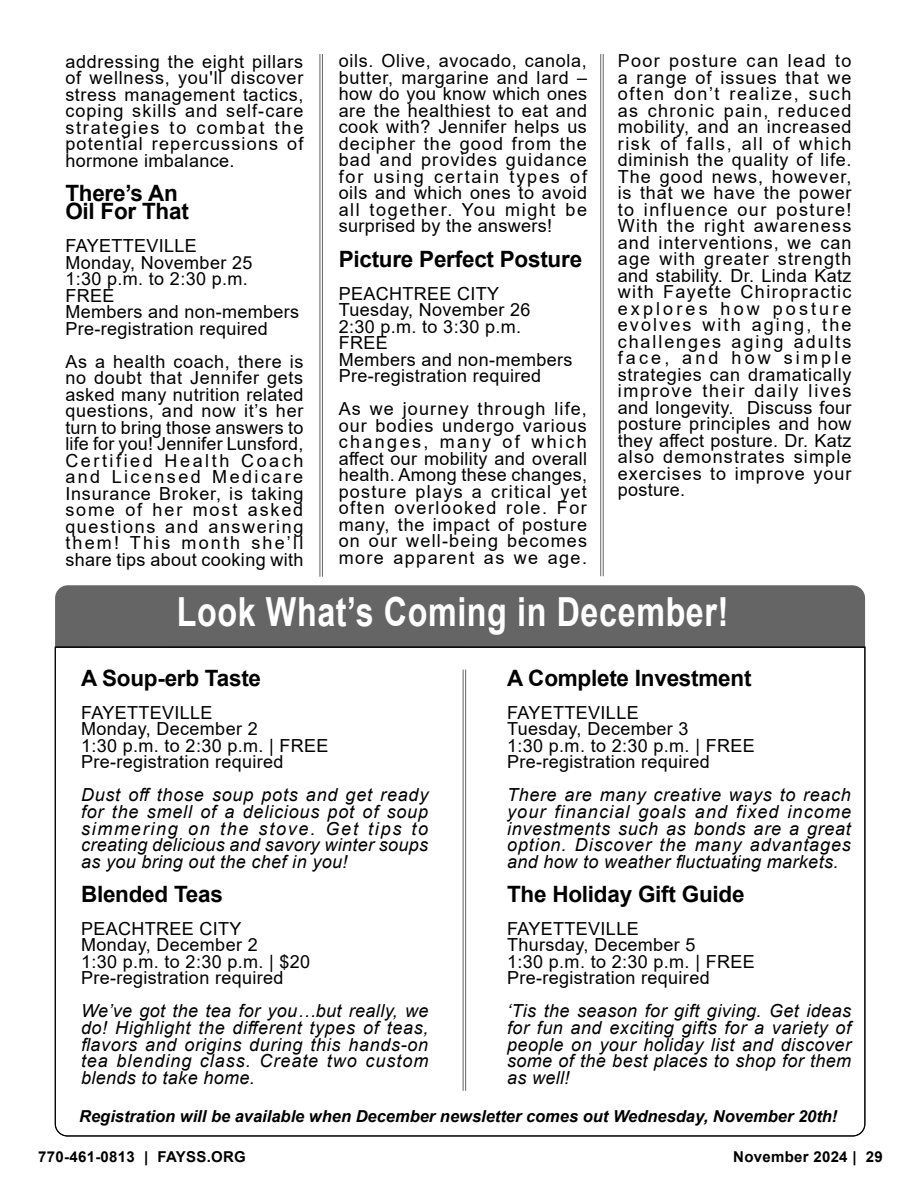
<style>
.page{position:relative;width:918px;height:1188px;background:#fff}
.page>*{position:absolute;margin:0;border:0;box-sizing:border-box;transform-origin:0 0}
.t1{font:700 40.05px "Arial";letter-spacing:.02em;color:#fff;scale:.8 1}
.t2{font:700 22.5px/18px "Arial";letter-spacing:-.01em;color:#000}
.t3{font:18px/16.5px "Arial";letter-spacing:.02em;color:#000}
.t4{font:italic 18px/16.5px "Arial";letter-spacing:.02em;color:#000;text-align:justify}
.t5{font:italic 700 16.5px "Arial";color:#000}
.t6{font:700 15px "Arial";letter-spacing:.02em;color:#000}
</style>
<div class="page">
<div style="left:55px;top:585px;width:810px;height:62px;background:#656565"></div>
<svg style="left:55px;top:647px;width:810px;height:489px"></svg>
<hr style="left:465px;top:670px;width:1px;height:421px;background:#656565">
<hr style="left:463px;top:670px;width:1px;height:421px;background:#656565">
<hr style="left:322px;top:54px;width:1px;height:523px;background:#656565">
<hr style="left:320px;top:54px;width:1px;height:523px;background:#656565">
<hr style="left:603px;top:54px;width:1px;height:522px;background:#656565">
<hr style="left:600px;top:54px;width:1px;height:522px;background:#656565">
<p class="t3" style="left:65px;top:53px;width:240px;text-align:justify">addressing the eight pillars of wellness, you'll discover stress management tactics, coping skills and self-care strategies to combat the potential repercussions of hormone imbalance.</p>
<p class="t2" style="left:65px;top:184px;width:125px">There’s An<br>Oil For That</p>
<p class="t3" style="left:65px;top:237px;width:235px">FAYETTEVILLE<br>Monday, November 25<br>1:30 p.m. to 2:30 p.m.<br>FREE<br>Members and non-members<br>Pre-registration required</p>
<p class="t3" style="left:65px;top:353px;width:240px;text-align:justify">As a health coach, there is no doubt that Jennifer gets asked many nutrition related questions, and now it’s her turn to bring those answers to life for you! Jennifer Lunsford, Certified Health Coach and Licensed Medicare Insurance Broker, is taking some of her most asked questions and answering them! This month she’ll share tips about cooking with</p>
<p class="t3" style="left:339px;top:53px;width:250px;text-align:justify">oils. Olive, avocado, canola, butter, margarine and lard – how do you know which ones are the healthiest to eat and cook with? Jennifer helps us decipher the good from the bad and provides guidance for using certain types of oils and which ones to avoid all together. You might be surprised by the answers!</p>
<p class="t2" style="left:339px;top:250px;width:245px">Picture Perfect Posture</p>
<p class="t3" style="left:339px;top:285px;width:235px">PEACHTREE CITY<br>Tuesday, November 26<br>2:30 p.m. to 3:30 p.m.<br>FREE<br>Members and non-members<br>Pre-registration required</p>
<p class="t3" style="left:339px;top:400px;width:250px;text-align:justify">As we journey through life, our bodies undergo various changes, many of which affect our mobility and overall health. Among these changes, posture plays a critical yet often overlooked role. For many, the impact of posture on our well-being becomes more apparent as we age.</p>
<p class="t3" style="left:618px;top:53px;width:235px;text-align:justify">Poor posture can lead to a range of issues that we often don’t realize, such as chronic pain, reduced mobility, and an increased risk of falls, all of which diminish the quality of life.<br>The good news, however, is that we have the power to influence our posture!<br>With the right awareness and interventions, we can age with greater strength and stability. Dr. Linda Katz with Fayette Chiropractic explores how posture evolves with aging, the challenges aging adults face, and how simple strategies can dramatically improve their daily lives and longevity. Discuss four posture principles and how they affect posture. Dr. Katz also demonstrates simple exercises to improve your posture.</p>
<h1 class="t1" style="left:177px;top:584px;width:691px">Look What’s Coming in December!</h1>
<p class="t2" style="left:81px;top:669px;width:182px">A Soup-erb Taste</p>
<p class="t3" style="left:81px;top:704px;width:249px">FAYETTEVILLE<br>Monday, December 2<br>1:30 p.m. to 2:30 p.m. | FREE<br>Pre-registration required</p>
<p class="t4" style="left:81px;top:787px;width:349px">Dust off those soup pots and get ready for the smell of a delicious pot of soup simmering on the stove. Get tips to creating delicious and savory winter soups as you bring out the chef in you!</p>
<p class="t2" style="left:81px;top:885px;width:143px">Blended Teas</p>
<p class="t3" style="left:81px;top:920px;width:231px">PEACHTREE CITY<br>Monday, December 2<br>1:30 p.m. to 2:30 p.m. | $20<br>Pre-registration required</p>
<p class="t4" style="left:81px;top:1003px;width:349px">We’ve got the tea for you…but really, we do! Highlight the different types of teas, flavors and origins during this hands-on tea blending class. Create two custom blends to take home.</p>
<p class="t2" style="left:507px;top:669px;width:246px">A Complete Investment</p>
<p class="t3" style="left:507px;top:704px;width:249px">FAYETTEVILLE<br>Tuesday, December 3<br>1:30 p.m. to 2:30 p.m. | FREE<br>Pre-registration required</p>
<p class="t4" style="left:507px;top:787px;width:346px">There are many creative ways to reach your financial goals and fixed income investments such as bonds are a great option. Discover the many advantages and how to weather fluctuating markets.</p>
<p class="t2" style="left:507px;top:885px;width:239px">The Holiday Gift Guide</p>
<p class="t3" style="left:507px;top:920px;width:249px">FAYETTEVILLE<br>Thursday, December 5<br>1:30 p.m. to 2:30 p.m. | FREE<br>Pre-registration required</p>
<p class="t4" style="left:507px;top:1003px;width:346px">‘Tis the season for gift giving. Get ideas for fun and exciting gifts for a variety of people on your holiday list and discover some of the best places to shop for them as well!</p>
<p class="t5" style="left:79px;top:1105px;width:760px">Registration will be available when December newsletter comes out Wednesday, November 20th!</p>
<p class="t6" style="left:38px;top:1146px;width:209px">770-461-0813 | FAYSS.ORG</p>
<p class="t6" style="left:733px;top:1146px;width:151px">November 2024 | 29</p>
</div>
